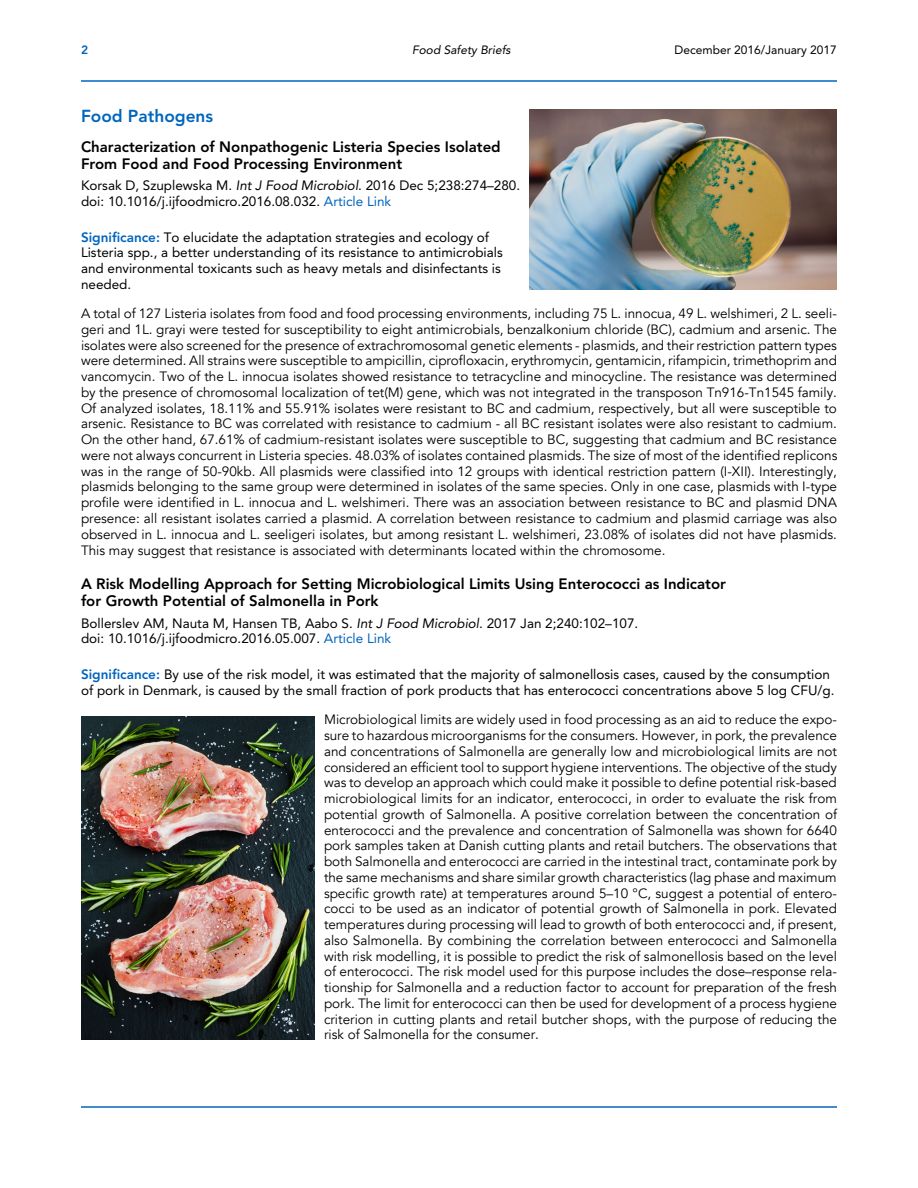
<style>
.page{position:relative;width:918px;height:1188px;background:#fff}
.page>*{position:absolute;margin:0;border:0;box-sizing:border-box;transform-origin:0 0}
.t1{font:800 17.25px "Avenir LT Std";color:#0065bd}
.t2{font:800 15px/17.2px "Avenir LT Std";color:#000}
.t3{font:13.5px/15.8px "Avenir";color:#000;text-align:justify}
.t4{font:13.5px/15.8px "Avenir LT Std";color:#000}
.t5{font:12px "Avenir LT Std";color:#000}
.t6{font:italic 12px "Avenir LT Std";color:#000}
.t7{font:800 12px "Avenir LT Std";color:#0065bd}
.s1{font-style:italic}
.s2{color:#0065bd}
.s3{font-weight:800;color:#0065bd}
</style>
<div class="page">
<img style="left:529px;top:109px;width:308px;height:180px">
<img style="left:81px;top:716px;width:234px;height:324px">
<hr style="left:81px;top:80px;width:756px;height:2px;background:#0065bd">
<hr style="left:81px;top:1106px;width:756px;height:2px;background:#0065bd">
<p class="t7" style="left:81px;top:43px;width:9px">2</p>
<p class="t6" style="left:412px;top:43px;width:100px">Food Safety Briefs</p>
<p class="t5" style="left:674px;top:43px;width:164px">December 2016/January 2017</p>
<p class="t1" style="left:81px;top:106px;width:134px">Food Pathogens</p>
<p class="t2" style="left:81px;top:138px;width:421px">Characterization of Nonpathogenic Listeria Species Isolated<br>From Food and Food Processing Environment</p>
<p class="t4" style="left:81px;top:177px;width:441px">Korsak D, Szuplewska M. <span class="s1">Int J Food Microbiol</span>. 2016 Dec 5;238:274–280. doi: 10.1016/j.ijfoodmicro.2016.08.032. <span class="s2">Article Link</span></p>
<p class="t4" style="left:81px;top:229px;width:423px"><span class="s3">Significance:</span> To elucidate the adaptation strategies and ecology of Listeria spp., a better understanding of its resistance to antimicrobials and environmental toxicants such as heavy metals and disinfectants is needed.</p>
<p class="t3" style="left:81px;top:306px;width:758px">A total of 127 Listeria isolates from food and food processing environments, including 75 L. innocua, 49 L. welshimeri, 2 L. seeli&shy;geri and 1L. grayi were tested for susceptibility to eight antimicrobials, benzalkonium chloride (BC), cadmium and arsenic. The isolates were also screened for the presence of extrachromosomal genetic elements - plasmids, and their restriction pattern types were determined. All strains were susceptible to ampicillin, ciprofloxacin, erythromycin, gentamicin, rifampicin, trimethoprim and vancomycin. Two of the L. innocua isolates showed resistance to tetracycline and minocycline. The resistance was determined by the presence of chromosomal localization of tet(M) gene, which was not integrated in the transposon Tn916-Tn1545 family.<br>Of analyzed isolates, 18.11% and 55.91% isolates were resistant to BC and cadmium, respectively, but all were susceptible to arsenic. Resistance to BC was correlated with resistance to cadmium - all BC resistant isolates were also resistant to cadmium.<br>On the other hand, 67.61% of cadmium-resistant isolates were susceptible to BC, suggesting that cadmium and BC resistance were not always concurrent in Listeria species. 48.03% of isolates contained plasmids. The size of most of the identified replicons was in the range of 50-90kb. All plasmids were classified into 12 groups with identical restriction pattern (I-XII). Interestingly, plasmids belonging to the same group were determined in isolates of the same species. Only in one case, plasmids with I-type profile were identified in L. innocua and L. welshimeri. There was an association between resistance to BC and plasmid DNA presence: all resistant isolates carried a plasmid. A correlation between resistance to cadmium and plasmid carriage was also observed in L. innocua and L. seeligeri isolates, but among resistant L. welshimeri, 23.08% of isolates did not have plasmids.<br>This may suggest that resistance is associated with determinants located within the chromosome.</p>
<p class="t2" style="left:81px;top:575px;width:647px">A Risk Modelling Approach for Setting Microbiological Limits Using Enterococci as Indicator for Growth Potential of Salmonella in Pork</p>
<p class="t4" style="left:81px;top:615px;width:559px">Bollerslev AM, Nauta M, Hansen TB, Aabo S. <span class="s1">Int J Food Microbiol</span>. 2017 Jan 2;240:102–107. doi: 10.1016/j.ijfoodmicro.2016.05.007. <span class="s2">Article Link</span></p>
<p class="t4" style="left:81px;top:667px;width:755px"><span class="s3">Significance:</span> By use of the risk model, it was estimated that the majority of salmonellosis cases, caused by the consumption of pork in Denmark, is caused by the small fraction of pork products that has enterococci concentrations above 5 log CFU/g.</p>
<p class="t3" style="left:324px;top:712px;width:515px">Microbiological limits are widely used in food processing as an aid to reduce the expo&shy;sure to hazardous microorganisms for the consumers. However, in pork, the prevalence and concentrations of Salmonella are generally low and microbiological limits are not considered an efficient tool to support hygiene interventions. The objective of the study was to develop an approach which could make it possible to define potential risk-based microbiological limits for an indicator, enterococci, in order to evaluate the risk from potential growth of Salmonella. A positive correlation between the concentration of enterococci and the prevalence and concentration of Salmonella was shown for 6640 pork samples taken at Danish cutting plants and retail butchers. The observations that both Salmonella and enterococci are carried in the intestinal tract, contaminate pork by the same mechanisms and share similar growth characteristics (lag phase and maximum specific growth rate) at temperatures around 5–10 °C, suggest a potential of entero&shy;cocci to be used as an indicator of potential growth of Salmonella in pork. Elevated temperatures during processing will lead to growth of both enterococci and, if present, also Salmonella. By combining the correlation between enterococci and Salmonella with risk modelling, it is possible to predict the risk of salmonellosis based on the level of enterococci. The risk model used for this purpose includes the dose–response rela&shy;tionship for Salmonella and a reduction factor to account for preparation of the fresh pork. The limit for enterococci can then be used for development of a process hygiene criterion in cutting plants and retail butcher shops, with the purpose of reducing the risk of Salmonella for the consumer.</p>
</div>
